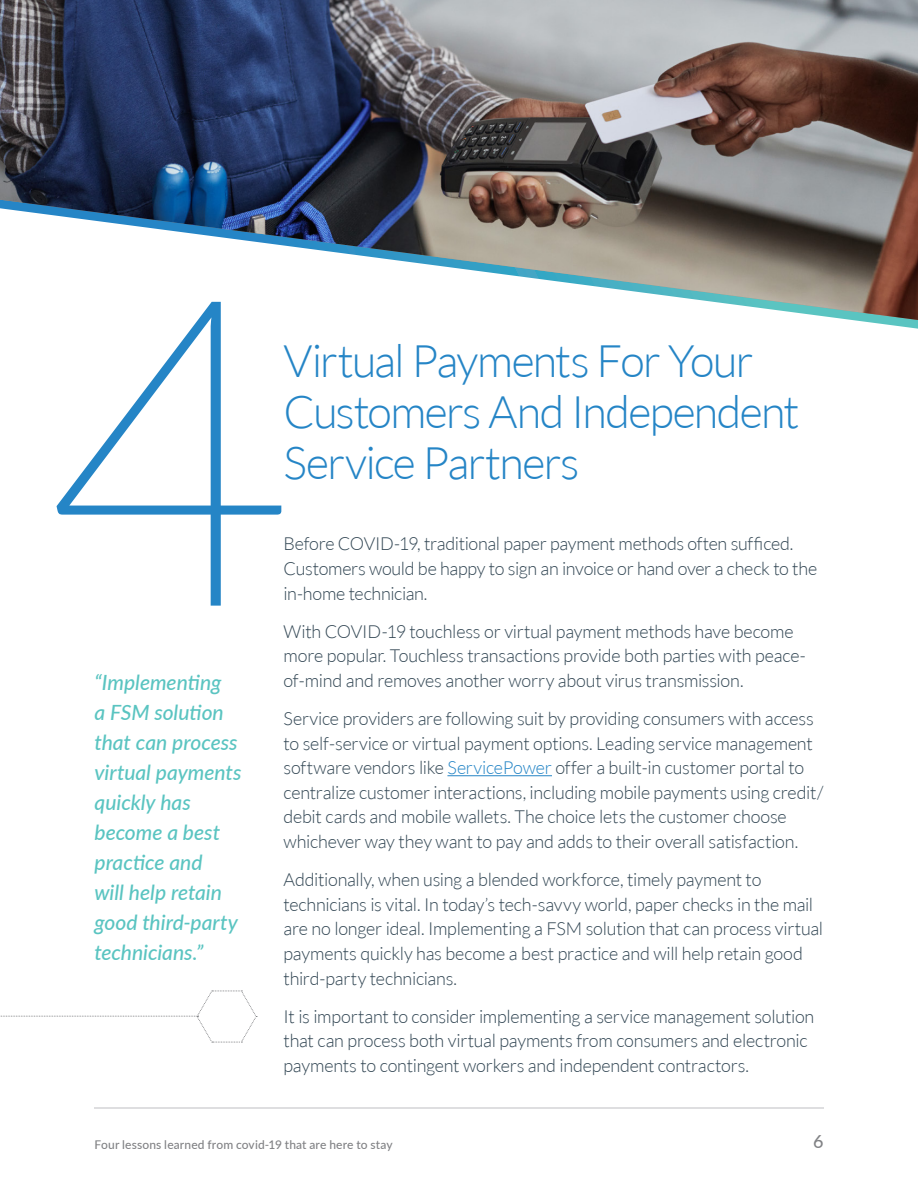
<style>
.page{position:relative;width:918px;height:1188px;background:#fff}
.page>*{position:absolute;margin:0;border:0;box-sizing:border-box;transform-origin:0 0}
.t1{font:100 431.4px "Lato";color:#2585c6}
.t2{font:300 45px/51px "Lato";letter-spacing:-.035em;color:#2585c6}
.t3{font:italic 500 21px/30px "Lato";color:#5ac4c1}
.t4{font:300 18px/24.6px "Lato";letter-spacing:-.015em;color:#344855}
.t5{font:500 18px "Lato";color:#818285}
.t6{font:500 12px "Lato";letter-spacing:.01em;color:#818285}
.s1{color:#2585c6}
</style>
<div class="page">
<hr style="left:94px;top:1107px;width:730px;height:2px;background:#dedee0">
<img style="left:0;top:0;width:918px;height:320px">
<hr style="left:447px;top:775px;width:105px;height:1px;background:#2585c6">
<svg style="left:0;top:991px;width:257px;height:52px"></svg>
<h1 class="t1" style="left:46px;top:156px;width:252px">4</h1>
<h2 class="t2" style="left:284px;top:335px;width:517px">Virtual Payments For Your<br>Customers And Independent<br>Service Partners</h2>
<p class="t4" style="left:284px;top:532px;width:535px">Before COVID-19, traditional paper payment methods often sufficed.<br>Customers would be happy to sign an invoice or hand over a check to the in-home technician.</p>
<p class="t4" style="left:284px;top:619px;width:524px">With COVID-19 touchless or virtual payment methods have become more popular. Touchless transactions provide both parties with peace&shy;of-mind and removes another worry about virus transmission.</p>
<p class="t4" style="left:284px;top:706px;width:541px">Service providers are following suit by providing consumers with access to self-service or virtual payment options. Leading service management software vendors like <span class="s1">ServicePower</span> offer a built-in customer portal to centralize customer interactions, including mobile payments using credit/ debit cards and mobile wallets. The choice lets the customer choose whichever way they want to pay and adds to their overall satisfaction.</p>
<p class="t4" style="left:284px;top:868px;width:541px">Additionally, when using a blended workforce, timely payment to technicians is vital. In today’s tech-savvy world, paper checks in the mail are no longer ideal. Implementing a FSM solution that can process virtual payments quickly has become a best practice and will help retain good third-party technicians.</p>
<p class="t4" style="left:284px;top:1004px;width:532px">It is important to consider implementing a service management solution that can process both virtual payments from consumers and electronic payments to contingent workers and independent contractors.</p>
<p class="t3" style="left:94px;top:666px;width:149px">“Implementing<br>a FSM solution that can process virtual payments quickly has become a best practice and<br>will help retain good third-party technicians.”</p>
<p class="t6" style="left:94px;top:1136px;width:300px">Four lessons learned from covid-19 that are here to stay</p>
<p class="t5" style="left:813px;top:1129px;width:12px">6</p>
</div>
